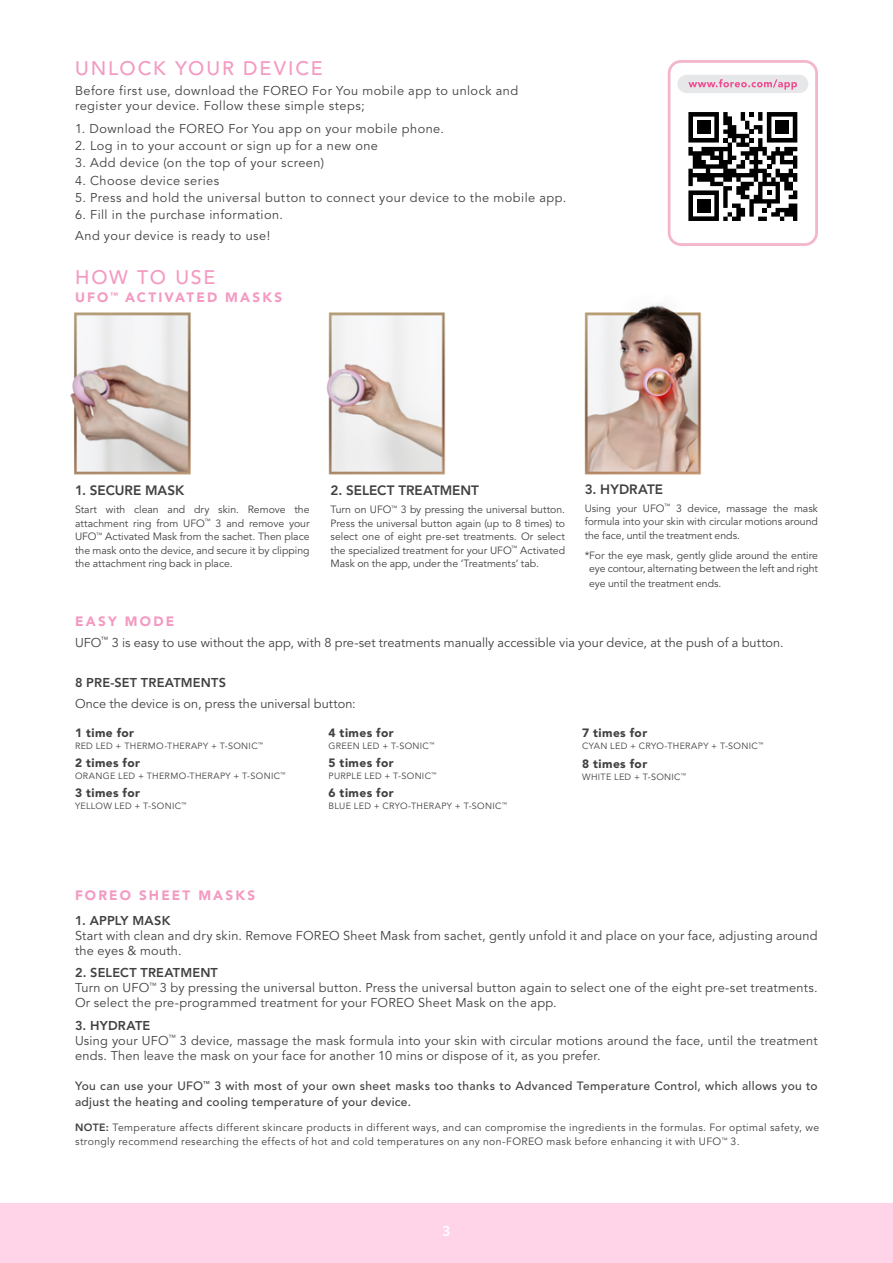
<style>
.page{position:relative;width:893px;height:1263px;background:#fff}
.page>*{position:absolute;margin:0;border:0;box-sizing:border-box;transform-origin:0 0}
.t1{font:500 19.5px "Avenir LT Std";letter-spacing:.095em;color:#f49ac2}
.t2{font:900 13.5px "Avenir LT Std";letter-spacing:.16em;color:#f49ac2}
.t3{font:800 13.5px "Avenir LT Std";color:#414042}
.t4{font:700 13.5px "Noto Sans CJ Ksc";color:#fff}
.t5{font:12.75px/15px "Avenir LT Std";letter-spacing:.02em;color:#414042}
.t6{font:12.75px "Avenir LT Std";letter-spacing:.04em;color:#414042}
.t7{font:12.75px "Avenir LT Std";color:#414042}
.t8{font:800 12.75px "Avenir LT Std";letter-spacing:.015em;color:#414042}
.t9{font:500 12px/16.5px "Avenir LT Std";letter-spacing:.03em;color:#414042}
.t10{font:900 12px "Avenir LT Std";letter-spacing:.035em;color:#414042}
.t11{font:10.5px/13.5px "Avenir LT Std";letter-spacing:-.005em;color:#414042;text-align:justify}
.t12{font:10.5px/14.4px "Avenir LT Std";letter-spacing:.035em;color:#404041}
.t13{font:9px "Avenir LT Std";letter-spacing:.035em;color:#414042}
.s1{font-weight:800}
</style>
<div class="page">
<div style="left:0;top:1203px;width:893px;height:60px;background:#ffd3e8"></div>
<img style="left:584px;top:304px;width:118px;height:171px">
<img style="left:326px;top:312px;width:120px;height:163px">
<img style="left:70px;top:312px;width:121px;height:163px">
<div style="left:677px;top:75px;width:131px;height:18px;background:#e6e7e8;border-radius:9px"></div>
<svg style="left:688px;top:79px;width:109px;height:11px"></svg>
<svg style="left:688px;top:112px;width:109px;height:109px"></svg>
<div style="left:697px;top:121px;width:13px;height:13px;background:#000"></div>
<div style="left:775px;top:121px;width:14px;height:13px;background:#000"></div>
<div style="left:697px;top:199px;width:13px;height:13px;background:#000"></div>
<div style="left:668px;top:60px;width:150px;height:186px;border:3px solid #f4b6cc;border-radius:12px"></div>
<h1 class="t1" style="left:75px;top:57px;width:249px">UNLOCK YOUR DEVICE</h1>
<p class="t5" style="left:75px;top:84px;width:445px">Before first use, download the FOREO For You mobile app to unlock and register your device. Follow these simple steps;</p>
<p class="t5" style="left:75px;top:121px;width:371px">1. Download the FOREO For You app on your mobile phone.</p>
<p class="t5" style="left:75px;top:139px;width:305px">2. Log in to your account or sign up for a new one</p>
<p class="t6" style="left:75px;top:156px;width:251px">3. Add device (on the top of your screen)</p>
<p class="t6" style="left:75px;top:173px;width:146px">4. Choose device series</p>
<p class="t6" style="left:75px;top:190px;width:493px">5. Press and hold the universal button to connect your device to the mobile app.</p>
<p class="t5" style="left:75px;top:205px;width:210px;line-height:21px">6. Fill in the purchase information.<br>And your device is ready to use!</p>
<h1 class="t1" style="left:75px;top:266px;width:142px">HOW TO USE</h1>
<p class="t2" style="left:75px;top:289px;width:209px">UFO<sup>™</sup> ACTIVATED MASKS</p>
<p class="t3" style="left:75px;top:483px;width:111px">1. SECURE MASK</p>
<p class="t11" style="left:75px;top:503px;width:236px">Start with clean and dry skin. Remove the attachment ring from UFO<sup>™</sup> 3 and remove your UFO<sup>™</sup> Activated Mask from the sachet. Then place the mask onto the device, and secure it by clipping the attachment ring back in place.</p>
<p class="t3" style="left:330px;top:483px;width:150px">2. SELECT TREATMENT</p>
<p class="t11" style="left:330px;top:503px;width:236px">Turn on UFO<sup>™</sup> 3 by pressing the universal button.<br>Press the universal button again (up to 8 times) to select one of eight pre-set treatments. Or select the specialized treatment for your UFO<sup>™</sup> Activated Mask on the app, under the ‘Treatments’ tab.</p>
<p class="t3" style="left:585px;top:481px;width:80px">3. HYDRATE</p>
<p class="t11" style="left:585px;top:502px;width:235px">Using your UFO<sup>™</sup> 3 device, massage the mask formula into your skin with circular motions around the face, until the treatment ends.</p>
<p class="t11" style="left:585px;top:549px;width:235px;text-align:center">*For the eye mask, gently glide around the entire eye contour, alternating between the left and right</p>
<p class="t11" style="left:589px;top:577px;width:134px">eye until the treatment ends.</p>
<p class="t2" style="left:75px;top:613px;width:101px">EASY MODE</p>
<p class="t7" style="left:75px;top:635px;width:710px">UFO<sup>™</sup> 3 is easy to use without the app, with 8 pre-set treatments manually accessible via your device, at the push of a button.</p>
<p class="t8" style="left:75px;top:675px;width:152px">8 PRE-SET TREATMENTS</p>
<p class="t5" style="left:75px;top:697px;width:282px">Once the device is on, press the universal button:</p>
<p class="t10" style="left:75px;top:725px;width:61px">1 time for</p>
<p class="t13" style="left:75px;top:740px;width:190px">RED LED + THERMO-THERAPY + T-SONIC<sup>™</sup></p>
<p class="t10" style="left:75px;top:755px;width:67px">2 times for</p>
<p class="t13" style="left:75px;top:770px;width:212px">ORANGE LED + THERMO-THERAPY + T-SONIC<sup>™</sup></p>
<p class="t10" style="left:75px;top:785px;width:67px">3 times for</p>
<p class="t13" style="left:75px;top:800px;width:113px">YELLOW LED + T-SONIC<sup>™</sup></p>
<p class="t10" style="left:329px;top:725px;width:67px">4 times for</p>
<p class="t13" style="left:329px;top:740px;width:107px">GREEN LED + T-SONIC<sup>™</sup></p>
<p class="t10" style="left:329px;top:755px;width:67px">5 times for</p>
<p class="t13" style="left:329px;top:770px;width:109px">PURPLE LED + T-SONIC<sup>™</sup></p>
<p class="t10" style="left:329px;top:785px;width:67px">6 times for</p>
<p class="t13" style="left:329px;top:800px;width:180px">BLUE LED + CRYO-THERAPY + T-SONIC<sup>™</sup></p>
<p class="t2" style="left:75px;top:887px;width:182px">FOREO SHEET MASKS</p>
<p class="t10" style="left:582px;top:725px;width:67px">7 times for</p>
<p class="t13" style="left:582px;top:740px;width:183px">CYAN LED + CRYO-THERAPY + T-SONIC<sup>™</sup></p>
<p class="t10" style="left:582px;top:757px;width:67px">8 times for</p>
<p class="t13" style="left:582px;top:772px;width:105px">WHITE LED + T-SONIC<sup>™</sup></p>
<p class="t8" style="left:75px;top:913px;width:97px">1. APPLY MASK</p>
<p class="t5" style="left:75px;top:928px;width:744px">Start with clean and dry skin. Remove FOREO Sheet Mask from sachet, gently unfold it and place on your face, adjusting around the eyes &amp; mouth.</p>
<p class="t5" style="left:75px;top:966px;width:744px"><span class="s1">2. SELECT TREATMENT<br></span>Turn on UFO<sup>™</sup> 3 by pressing the universal button. Press the universal button again to select one of the eight pre-set treatments.<br>Or select the pre-programmed treatment for your FOREO Sheet Mask on the app.</p>
<p class="t5" style="left:75px;top:1018px;width:744px"><span class="s1">3. HYDRATE<br></span>Using your UFO<sup>™</sup> 3 device, massage the mask formula into your skin with circular motions around the face, until the treatment ends. Then leave the mask on your face for another 10 mins or dispose of it, as you prefer.</p>
<p class="t9" style="left:75px;top:1078px;width:744px">You can use your UFO<sup>™</sup> 3 with most of your own sheet masks too thanks to Advanced Temperature Control, which allows you to adjust the heating and cooling temperature of your device.</p>
<p class="t12" style="left:75px;top:1120px;width:746px"><span class="s1">NOTE:</span> Temperature affects different skincare products in different ways, and can compromise the ingredients in the formulas. For optimal safety, we strongly recommend researching the effects of hot and cold temperatures on any non-FOREO mask before enhancing it with UFO<sup>™</sup> 3.</p>
<p class="t4" style="left:442px;top:1223px;width:9px">3</p>
</div>
